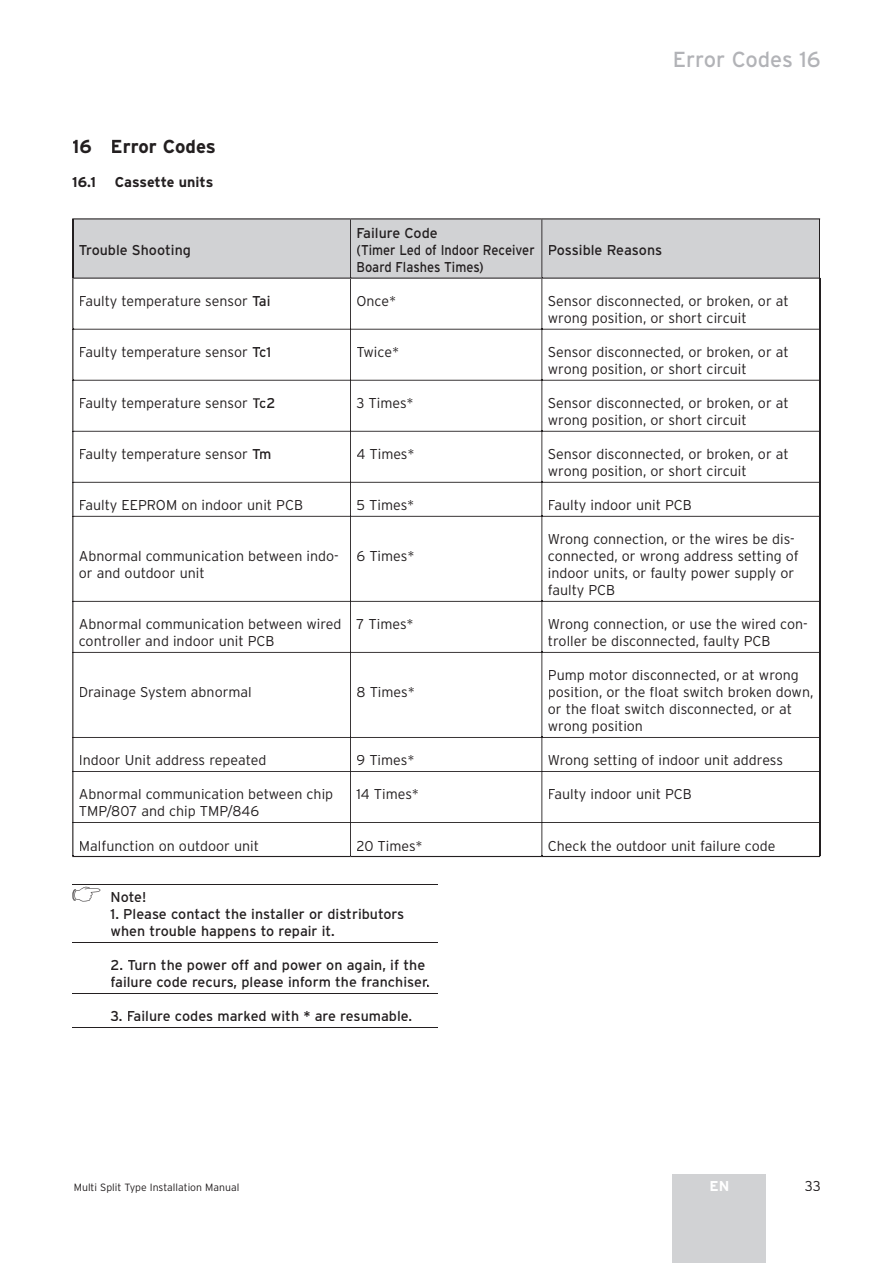
<style>
.page{position:relative;width:893px;height:1263px;background:#fff}
.page>*{position:absolute;margin:0;border:0;box-sizing:border-box;transform-origin:0 0}
.t1{font:21.75px "Interstate OT";color:#b2b3b7}
.t2{font:700 18.75px "Interstate OT";color:#231f20}
.t3{font:300 14.25px/17px "Interstate OT";color:#231f20}
.t4{font:14.25px/17px "Interstate OT";color:#231f20}
.t5{font:700 14.25px "Interstate OT";letter-spacing:-.01em;color:#231f20}
.t6{font:700 14.25px "Interstate OT";color:#fff}
.t7{font:300 10.5px "Interstate OT";color:#231f20}
.s1{font-weight:400}
</style>
<div class="page">
<div style="left:672px;top:1174px;width:93px;height:89px;background:#d1d2d4"></div>
<svg style="left:72px;top:218px;width:748px;height:639px"></svg>
<hr style="left:72px;top:884px;width:366px;height:1px;background:#231f20">
<hr style="left:72px;top:942px;width:366px;height:1px;background:#231f20">
<hr style="left:72px;top:993px;width:366px;height:1px;background:#231f20">
<hr style="left:72px;top:1027px;width:366px;height:1px;background:#231f20">
<svg style="left:72px;top:887px;width:28px;height:14px"></svg>
<p class="t2" style="left:72px;top:136px;width:145px">16 Error Codes</p>
<p class="t5" style="left:72px;top:174px;width:25px">16.1</p>
<p class="t5" style="left:115px;top:174px;width:100px">Cassette units</p>
<p class="t4" style="left:79px;top:242px;width:114px">Trouble Shooting</p>
<p class="t1" style="left:673px;top:47px;width:149px">Error Codes 16</p>
<p class="t4" style="left:356px;top:225px;width:180px">Failure Code<br>(Timer Led of Indoor Receiver<br>Board Flashes Times)</p>
<p class="t4" style="left:548px;top:242px;width:116px">Possible Reasons</p>
<p class="t3" style="left:79px;top:293px;width:193px">Faulty temperature sensor <span class="s1">Tai</span></p>
<p class="t3" style="left:356px;top:293px;width:41px">Once*</p>
<p class="t3" style="left:548px;top:293px;width:243px">Sensor disconnected, or broken, or at wrong position, or short circuit</p>
<p class="t3" style="left:79px;top:344px;width:194px">Faulty temperature sensor <span class="s1">Tc1</span></p>
<p class="t3" style="left:356px;top:344px;width:44px">Twice*</p>
<p class="t3" style="left:548px;top:344px;width:243px">Sensor disconnected, or broken, or at wrong position, or short circuit</p>
<p class="t3" style="left:79px;top:395px;width:198px">Faulty temperature sensor <span class="s1">Tc2</span></p>
<p class="t3" style="left:356px;top:395px;width:59px">3 Times*</p>
<p class="t3" style="left:548px;top:395px;width:243px">Sensor disconnected, or broken, or at wrong position, or short circuit</p>
<p class="t3" style="left:79px;top:446px;width:194px">Faulty temperature sensor <span class="s1">Tm</span></p>
<p class="t3" style="left:356px;top:446px;width:60px">4 Times*</p>
<p class="t3" style="left:548px;top:446px;width:243px">Sensor disconnected, or broken, or at wrong position, or short circuit</p>
<p class="t3" style="left:79px;top:497px;width:226px">Faulty EEPROM on indoor unit PCB</p>
<p class="t3" style="left:356px;top:497px;width:59px">5 Times*</p>
<p class="t3" style="left:548px;top:497px;width:145px">Faulty indoor unit PCB</p>
<p class="t3" style="left:79px;top:548px;width:261px">Abnormal communication between indo&shy;or and outdoor unit</p>
<p class="t3" style="left:356px;top:548px;width:59px">6 Times*</p>
<p class="t3" style="left:548px;top:531px;width:252px">Wrong connection, or the wires be dis&shy;connected, or wrong address setting of indoor units, or faulty power supply or faulty PCB</p>
<p class="t3" style="left:79px;top:616px;width:264px">Abnormal communication between wired controller and indoor unit PCB</p>
<p class="t3" style="left:356px;top:616px;width:59px">7 Times*</p>
<p class="t3" style="left:548px;top:616px;width:261px">Wrong connection, or use the wired con&shy;troller be disconnected, faulty PCB</p>
<p class="t3" style="left:79px;top:684px;width:175px">Drainage System abnormal</p>
<p class="t3" style="left:356px;top:684px;width:60px">8 Times*</p>
<p class="t3" style="left:548px;top:667px;width:267px">Pump motor disconnected, or at wrong position, or the float switch broken down, or the float switch disconnected, or at wrong position</p>
<p class="t3" style="left:79px;top:752px;width:189px">Indoor Unit address repeated</p>
<p class="t3" style="left:356px;top:752px;width:59px">9 Times*</p>
<p class="t3" style="left:548px;top:752px;width:237px">Wrong setting of indoor unit address</p>
<p class="t3" style="left:79px;top:786px;width:256px">Abnormal communication between chip<br>TMP/807 and chip TMP/846</p>
<p class="t3" style="left:356px;top:786px;width:64px">14 Times*</p>
<p class="t3" style="left:548px;top:786px;width:145px">Faulty indoor unit PCB</p>
<p class="t3" style="left:79px;top:837px;width:182px">Malfunction on outdoor unit</p>
<p class="t3" style="left:356px;top:837px;width:68px">20 Times*</p>
<p class="t3" style="left:548px;top:837px;width:229px">Check the outdoor unit failure code</p>
<p class="t4" style="left:111px;top:888px;width:37px">Note!</p>
<p class="t4" style="left:111px;top:905px;width:295px">1. Please contact the installer or distributors when trouble happens to repair it.</p>
<p class="t4" style="left:111px;top:956px;width:321px">2. Turn the power off and power on again, if the failure code recurs, please inform the franchiser.</p>
<p class="t4" style="left:111px;top:1007px;width:303px">3. Failure codes marked with * are resumable.</p>
<p class="t7" style="left:74px;top:1181px;width:167px">Multi Split Type Installation Manual</p>
<p class="t6" style="left:709px;top:1178px;width:21px">EN</p>
<p class="t3" style="left:805px;top:1177px;width:17px">33</p>
</div>
